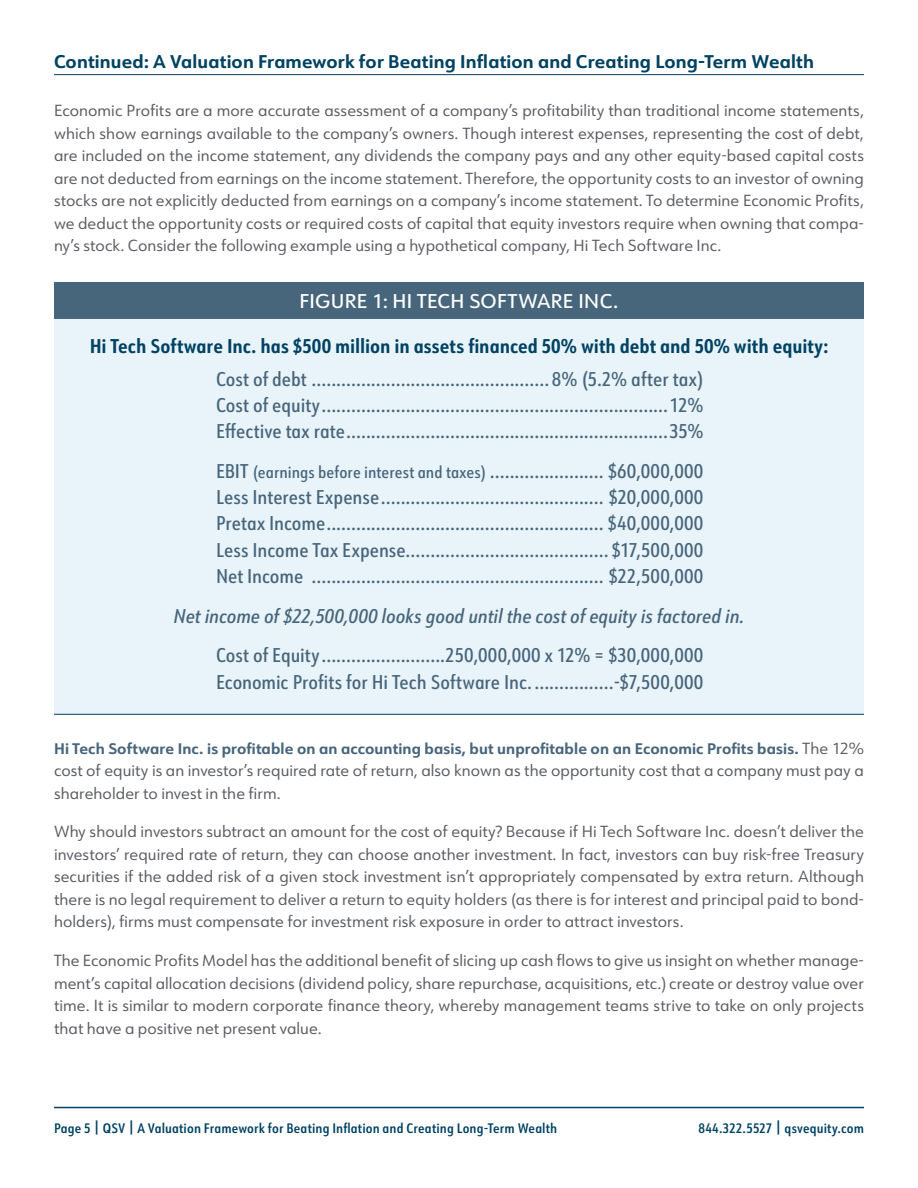
<style>
.page{position:relative;width:918px;height:1188px;background:#fff}
.page>*{position:absolute;margin:0;border:0;box-sizing:border-box;transform-origin:0 0}
.footnote{font:500 19.5px "URW Form Cond";color:#47657b}
.footnote-2{font:700 19.5px "URW Form Cond";color:#004262}
.footnote-3{font:italic 500 19.5px "URW Form Cond";letter-spacing:-.005em;color:#47657b}
.white_table_header{font:500 19.5px "URW Form";letter-spacing:.015em;color:#fff}
.page_headers{font:700 18px "URW Form";letter-spacing:.01em;color:#004262}
.white_paper_body{font:15.75px/22.5px "URW Form";letter-spacing:.005em;color:#5b5d62;text-align:justify}
.white_paper_body-2{font:700 15px "URW Form";letter-spacing:.01em;color:#47657b}
.t1{font:600 13.5px "URW Form Cond";letter-spacing:.01em;color:#004262}
.s1{font-size:16.5px}
.s2{font-weight:400;font-size:15.75px;color:#5b5d62}
.s3{font-size:14.85px}
</style>
<div class="page">
<hr style="left:54px;top:74px;width:810px;height:1px;background:#004262">
<div style="left:54px;top:309px;width:810px;height:406px;background:#e9f4fa"></div>
<hr style="left:54px;top:714px;width:810px;height:1px;background:#004262">
<div style="left:54px;top:282px;width:810px;height:37px;background:#47657b"></div>
<hr style="left:54px;top:1107px;width:810px;height:1px;background:#004262">
<p class="page_headers" style="left:54px;top:49px;width:761px">Continued: A Valuation Framework for Beating Inflation and Creating Long-Term Wealth</p>
<p class="white_paper_body" style="left:54px;top:99px;width:812px">Economic Profits are a more accurate assessment of a company’s profitability than traditional income statements, which show earnings available to the company’s owners. Though interest expenses, representing the cost of debt, are included on the income statement, any dividends the company pays and any other equity-based capital costs are not deducted from earnings on the income statement. Therefore, the opportunity costs to an investor of owning stocks are not explicitly deducted from earnings on a company’s income statement. To determine Economic Profits, we deduct the opportunity costs or required costs of capital that equity investors require when owning that compa&shy;ny’s stock. Consider the following example using a hypothetical company, Hi Tech Software Inc.</p>
<p class="white_table_header" style="left:300px;top:288px;width:320px">FIGURE 1: HI TECH SOFTWARE INC.</p>
<p class="footnote-2" style="left:90px;top:332px;width:740px">Hi Tech Software Inc. has $500 million in assets financed 50% with debt and 50% with equity:</p>
<p class="footnote" style="left:216px;top:365px;width:489px">Cost of debt ................................................ 8% (5.2% after tax)</p>
<p class="footnote" style="left:216px;top:392px;width:489px">Cost of equity......................................................................12%</p>
<p class="footnote" style="left:216px;top:418px;width:489px">Effective tax rate.................................................................35%</p>
<p class="footnote" style="left:216px;top:458px;width:489px">EBIT <span class="s1">(earnings before interest and taxes)</span> ....................... $60,000,000</p>
<p class="footnote" style="left:216px;top:484px;width:489px">Less Interest Expense............................................. $20,000,000</p>
<p class="footnote" style="left:216px;top:510px;width:489px">Pretax Income........................................................ $40,000,000</p>
<p class="footnote" style="left:216px;top:536px;width:489px">Less Income Tax Expense......................................... $17,500,000</p>
<p class="footnote" style="left:216px;top:563px;width:489px">Net Income ........................................................... $22,500,000</p>
<p class="footnote-3" style="left:174px;top:602px;width:572px">Net income of $22,500,000 looks good until the cost of equity is factored in.</p>
<p class="footnote" style="left:216px;top:642px;width:489px">Cost of Equity.........................250,000,000 x 12% = $30,000,000</p>
<p class="footnote" style="left:216px;top:668px;width:489px">Economic Profits for Hi Tech Software Inc.................-$7,500,000</p>
<p class="white_paper_body-2" style="left:54px;top:738px;width:812px">Hi Tech Software Inc. is profitable on an accounting basis, but unprofitable on an Economic Profits basis. <span class="s2">The 12%</span></p>
<p class="white_paper_body" style="left:54px;top:759px;width:811px">cost of equity is an investor’s required rate of return, also known as the opportunity cost that a company must pay a shareholder to invest in the firm.</p>
<p class="white_paper_body" style="left:54px;top:820px;width:812px">Why should investors subtract an amount for the cost of equity? Because if Hi Tech Software Inc. doesn’t deliver the investors’ required rate of return, they can choose another investment. In fact, investors can buy risk-free Treasury securities if the added risk of a given stock investment isn’t appropriately compensated by extra return. Although there is no legal requirement to deliver a return to equity holders (as there is for interest and principal paid to bond&shy;holders), firms must compensate for investment risk exposure in order to attract investors.</p>
<p class="white_paper_body" style="left:54px;top:949px;width:812px">The Economic Profits Model has the additional benefit of slicing up cash flows to give us insight on whether manage&shy;ment’s capital allocation decisions (dividend policy, share repurchase, acquisitions, etc.) create or destroy value over time. It is similar to modern corporate finance theory, whereby management teams strive to take on only projects that have a positive net present value.</p>
<p class="t1" style="left:54px;top:1118px;width:505px">Page 5 <span class="s3">|</span> QSV <span class="s3">|</span> A Valuation Framework for Beating Inflation and Creating Long-Term Wealth</p>
<p class="t1" style="left:699px;top:1118px;width:167px">844.322.5527 <span class="s3">|</span> qsvequity.com</p>
</div>
